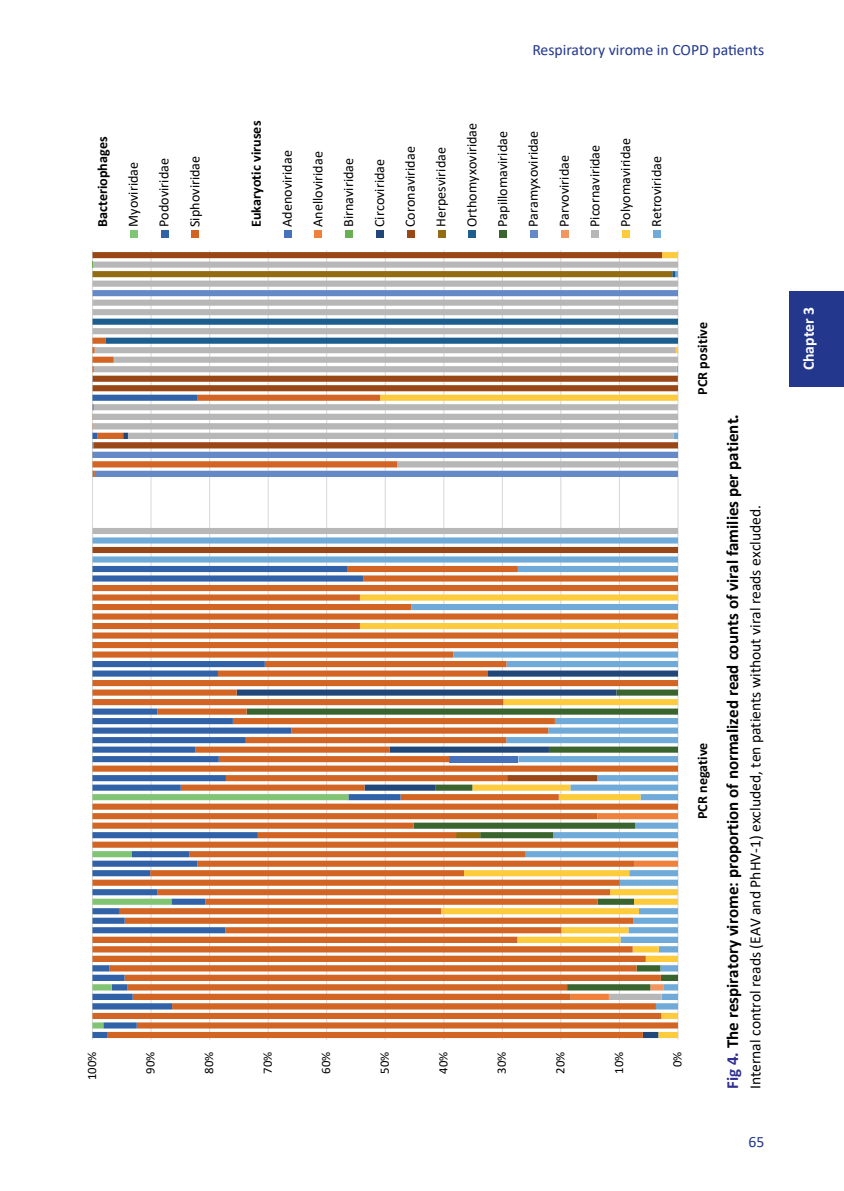
<style>
.page{position:relative;width:844px;height:1191px;background:#fff}
.page>*{position:absolute;margin:0;border:0;box-sizing:border-box;transform-origin:0 0}
.t1{font:700 16.97px "Calibri";color:#000}
.t2{font:15.75px "Calibri";color:#23388c}
.t3{font:700 15.75px "Calibri";color:#fff}
.t4{font:15.58px "Calibri";color:#000}
.t5{font:14px/30.8px "Calibri";color:#000}
.t6{font:700 14px "Calibri";color:#000}
.t7{font:12.78px "Calibri";color:#000}
.s1{color:#313092}
</style>
<div class="page">
<div style="left:789px;top:291px;width:54px;height:95px;background:#23388c"></div>
<hr style="left:677px;top:250px;width:1px;height:789px;background:#d9d9d9">
<hr style="left:618px;top:250px;width:1px;height:789px;background:#d9d9d9">
<hr style="left:560px;top:250px;width:1px;height:789px;background:#d9d9d9">
<hr style="left:501px;top:250px;width:2px;height:789px;background:#d9d9d9">
<hr style="left:443px;top:250px;width:1px;height:789px;background:#d9d9d9">
<hr style="left:384px;top:250px;width:1px;height:789px;background:#d9d9d9">
<hr style="left:326px;top:250px;width:1px;height:789px;background:#d9d9d9">
<hr style="left:267px;top:250px;width:2px;height:789px;background:#d9d9d9">
<hr style="left:209px;top:250px;width:1px;height:789px;background:#d9d9d9">
<hr style="left:150px;top:250px;width:1px;height:789px;background:#d9d9d9">
<hr style="left:92px;top:250px;width:1px;height:789px;background:#d9d9d9">
<svg style="left:92px;top:252px;width:585px;height:86px"></svg>
<svg style="left:92px;top:338px;width:585px;height:700px"></svg>
<svg style="left:92px;top:376px;width:308px;height:662px"></svg>
<svg style="left:92px;top:471px;width:256px;height:557px"></svg>
<div style="left:130px;top:230px;width:8px;height:8px;background:#81c474"></div>
<div style="left:161px;top:230px;width:7px;height:8px;background:#3162a7"></div>
<div style="left:191px;top:230px;width:8px;height:8px;background:#d26523"></div>
<div style="left:284px;top:230px;width:7px;height:8px;background:#4572b9"></div>
<div style="left:314px;top:230px;width:8px;height:8px;background:#f0813c"></div>
<div style="left:345px;top:230px;width:8px;height:8px;background:#69b054"></div>
<div style="left:376px;top:230px;width:8px;height:8px;background:#214778"></div>
<div style="left:407px;top:230px;width:7px;height:8px;background:#994716"></div>
<div style="left:437px;top:230px;width:8px;height:8px;background:#926c10"></div>
<div style="left:468px;top:230px;width:8px;height:8px;background:#1c5f8f"></div>
<div style="left:499px;top:230px;width:8px;height:8px;background:#39642e"></div>
<div style="left:530px;top:230px;width:7px;height:8px;background:#6489c6"></div>
<div style="left:560px;top:230px;width:8px;height:8px;background:#f3955f"></div>
<div style="left:591px;top:230px;width:8px;height:8px;background:#b7b7b7"></div>
<div style="left:622px;top:230px;width:8px;height:8px;background:#fecb3d"></div>
<div style="left:653px;top:230px;width:7px;height:8px;background:#6faad9"></div>
<p class="t6" style="left:92px;top:227px;width:92px;rotate:-90deg">Bacteriophages</p>
<p class="t5" style="left:117px;top:227px;width:73px;rotate:-90deg">Myoviridae<br>Podoviridae<br>Siphoviridae</p>
<p class="t2" style="left:532px;top:38px;width:233px">Respiratory virome in COPD patients</p>
<p class="t6" style="left:246px;top:227px;width:108px;rotate:-90deg">Eukaryotic viruses</p>
<p class="t5" style="left:271px;top:227px;width:106px;rotate:-90deg">Adenoviridae<br>Anelloviridae<br>Birnaviridae<br>Circoviridae<br>Coronaviridae<br>Herpesviridae<br>Orthomyxoviridae<br>Papillomaviridae<br>Paramyxoviridae<br>Parvoviridae<br>Picornaviridae<br>Polyomaviridae<br>Retroviridae</p>
<p class="t7" style="left:83px;top:1080px;width:30px;rotate:-90deg">100%</p>
<p class="t7" style="left:141px;top:1073px;width:23px;rotate:-90deg">90%</p>
<p class="t7" style="left:200px;top:1073px;width:23px;rotate:-90deg">80%</p>
<p class="t7" style="left:258px;top:1073px;width:23px;rotate:-90deg">70%</p>
<p class="t7" style="left:317px;top:1073px;width:23px;rotate:-90deg">60%</p>
<p class="t7" style="left:375px;top:1073px;width:23px;rotate:-90deg">50%</p>
<p class="t7" style="left:434px;top:1073px;width:23px;rotate:-90deg">40%</p>
<p class="t7" style="left:492px;top:1073px;width:23px;rotate:-90deg">30%</p>
<p class="t7" style="left:551px;top:1073px;width:23px;rotate:-90deg">20%</p>
<p class="t7" style="left:609px;top:1073px;width:23px;rotate:-90deg">10%</p>
<p class="t6" style="left:692px;top:395px;width:74px;rotate:-90deg">PCR positive</p>
<p class="t6" style="left:692px;top:819px;width:78px;rotate:-90deg">PCR negative</p>
<p class="t7" style="left:668px;top:1067px;width:17px;rotate:-90deg">0%</p>
<p class="t1" style="left:720px;top:1089px;width:676px;rotate:-90deg"><span class="s1">Fig 4.</span> The respiratory virome: proportion of normalized read counts of viral families per patient.</p>
<p class="t4" style="left:744px;top:1089px;width:585px;rotate:-90deg">Internal control reads (EAV and PhHV-1) excluded, ten patients without viral reads excluded.</p>
<p class="t2" style="left:748px;top:1131px;width:17px">65</p>
<p class="t3" style="left:797px;top:370px;width:65px;rotate:-90deg">Chapter 3</p>
</div>
